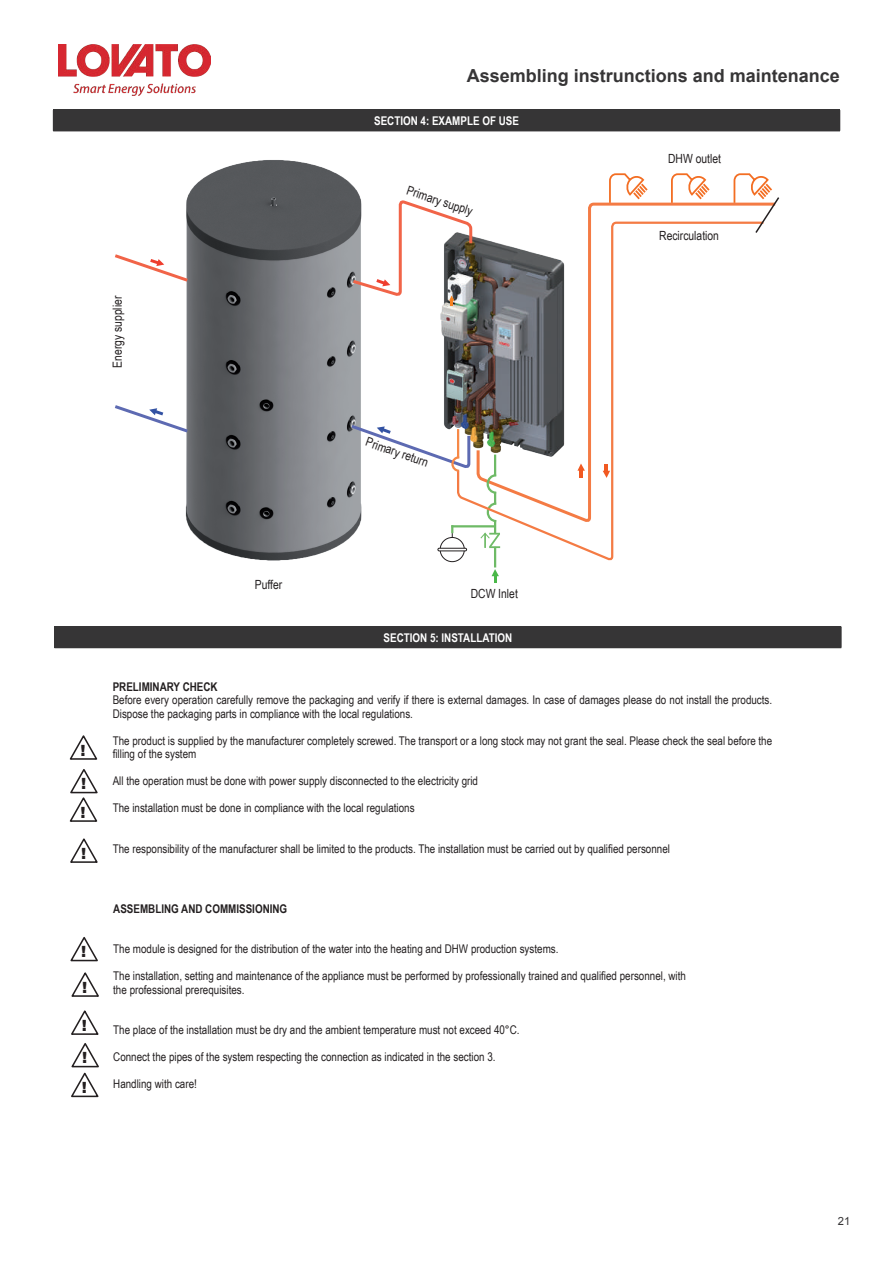
<style>
.page{position:relative;width:893px;height:1263px;background:#fff}
.page>*{position:absolute;margin:0;border:0;box-sizing:border-box;transform-origin:0 0}
.t1{font:700 18px "Arial";color:#363536}
.t2{font:900 15.45px/33.6px "Arial";color:#231f20}
.t3{font:12.6px "Arial Narrow";color:#231f20}
.t4{font:12px/13.5px "Arial Narrow";color:#231f20}
.t5{font:700 12px "Arial Narrow";color:#fff}
.t6{font:700 12px "Arial Narrow";color:#231f20}
.t7{font:11.25px "Arial";color:#363536}
</style>
<div class="page">
<img style="left:59px;top:44px;width:152px;height:52px">
<div style="left:53px;top:110px;width:787px;height:21px;background:#363536"></div>
<hr style="left:53px;top:131px;width:787px;height:1px;background:#363536">
<svg style="left:69px;top:735px;width:29px;height:25px"></svg>
<svg style="left:69px;top:769px;width:29px;height:53px"></svg>
<svg style="left:70px;top:838px;width:28px;height:25px"></svg>
<svg style="left:70px;top:937px;width:28px;height:25px"></svg>
<svg style="left:71px;top:972px;width:28px;height:25px"></svg>
<svg style="left:71px;top:1010px;width:28px;height:88px"></svg>
<div style="left:55px;top:627px;width:786px;height:21px;background:#363536"></div>
<hr style="left:54px;top:626px;width:787px;height:1px;background:#363536">
<svg style="left:54px;top:627px;width:1px;height:20px"></svg>
<svg style="left:841px;top:627px;width:1px;height:20px"></svg>
<hr style="left:54px;top:647px;width:787px;height:1px;background:#363536">
<img style="left:185px;top:160px;width:177px;height:401px">
<img style="left:440px;top:306px;width:16px;height:116px">
<svg style="left:440px;top:537px;width:24px;height:25px"></svg>
<div style="left:440px;top:537px;width:25px;height:25px;border:1px solid #231f20;border-radius:50%"></div>
<div style="left:437px;top:548px;width:30px;height:3px;border:1px solid #231f20"></div>
<svg style="left:608px;top:173px;width:41px;height:32px"></svg>
<svg style="left:670px;top:173px;width:41px;height:32px"></svg>
<svg style="left:456px;top:220px;width:277px;height:342px"></svg>
<svg style="left:733px;top:173px;width:47px;height:60px"></svg>
<svg style="left:480px;top:473px;width:22px;height:76px"></svg>
<hr style="left:494px;top:547px;width:2px;height:20px;background:#6eba66">
<hr style="left:451px;top:525px;width:45px;height:2px;background:#6eba66">
<svg style="left:451px;top:525px;width:2px;height:12px"></svg>
<svg style="left:348px;top:422px;width:124px;height:51px"></svg>
<svg style="left:115px;top:403px;width:76px;height:32px"></svg>
<svg style="left:115px;top:252px;width:76px;height:32px"></svg>
<svg style="left:492px;top:569px;width:7px;height:14px"></svg>
<svg style="left:350px;top:201px;width:124px;height:105px"></svg>
<svg style="left:577px;top:463px;width:8px;height:15px"></svg>
<svg style="left:603px;top:463px;width:7px;height:15px"></svg>
<p class="t3" style="left:108px;top:368px;width:74px;rotate:-90deg">Energy supplier</p>
<h1 class="t1" style="left:467px;top:63px;width:375px">Assembling instrunctions and maintenance</h1>
<p class="t5" style="left:374px;top:111px;width:146px">SECTION 4: EXAMPLE OF USE</p>
<p class="t3" style="left:410px;top:181px;width:70px;rotate:18deg">Primary supply</p>
<p class="t3" style="left:369px;top:433px;width:67px;rotate:19deg">Primary return</p>
<p class="t3" style="left:668px;top:150px;width:54px">DHW outlet</p>
<p class="t3" style="left:659px;top:226px;width:61px">Recirculation</p>
<p class="t2" style="left:81px;top:733px;width:7px">! !</p>
<p class="t2" style="left:81px;top:795px;width:7px">!</p>
<p class="t2" style="left:81px;top:836px;width:7px">!</p>
<p class="t2" style="left:81px;top:934px;width:7px">!</p>
<p class="t2" style="left:82px;top:970px;width:7px">!</p>
<p class="t2" style="left:82px;top:1008px;width:7px;line-height:32.5px">! !</p>
<p class="t2" style="left:82px;top:1070px;width:7px">!</p>
<p class="t3" style="left:255px;top:575px;width:29px">Puffer</p>
<p class="t3" style="left:471px;top:584px;width:49px">DCW Inlet</p>
<p class="t5" style="left:384px;top:628px;width:130px">SECTION 5: INSTALLATION</p>
<p class="t6" style="left:113px;top:677px;width:106px">PRELIMINARY CHECK</p>
<p class="t4" style="left:113px;top:693px;width:661px">Before every operation carefully remove the packaging and verify if there is external damages. In case of damages please do not install the products.<br>Dispose the packaging parts in compliance with the local regulations.</p>
<p class="t4" style="left:113px;top:733px;width:661px">The product is supplied by the manufacturer completely screwed. The transport or a long stock may not grant the seal. Please check the seal before the filling of the system</p>
<p class="t4" style="left:113px;top:774px;width:367px">All the operation must be done with power supply disconnected to the electricity grid</p>
<p class="t4" style="left:113px;top:801px;width:303px">The installation must be done in compliance with the local regulations</p>
<p class="t4" style="left:113px;top:841px;width:559px">The responsibility of the manufacturer shall be limited to the products. The installation must be carried out by qualified personnel</p>
<p class="t6" style="left:113px;top:899px;width:176px">ASSEMBLING AND COMMISSIONING</p>
<p class="t4" style="left:113px;top:941px;width:447px">The module is designed for the distribution of the water into the heating and DHW production systems.</p>
<p class="t4" style="left:113px;top:968px;width:574px">The installation, setting and maintenance of the appliance must be performed by professionally trained and qualified personnel, with the professional prerequisites.</p>
<p class="t4" style="left:113px;top:1022px;width:408px">The place of the installation must be dry and the ambient temperature must not exceed 40°C.</p>
<p class="t4" style="left:113px;top:1049px;width:384px">Connect the pipes of the system respecting the connection as indicated in the section 3.</p>
<p class="t4" style="left:113px;top:1076px;width:85px">Handling with care!</p>
<p class="t7" style="left:838px;top:1214px;width:14px">21</p>
</div>
